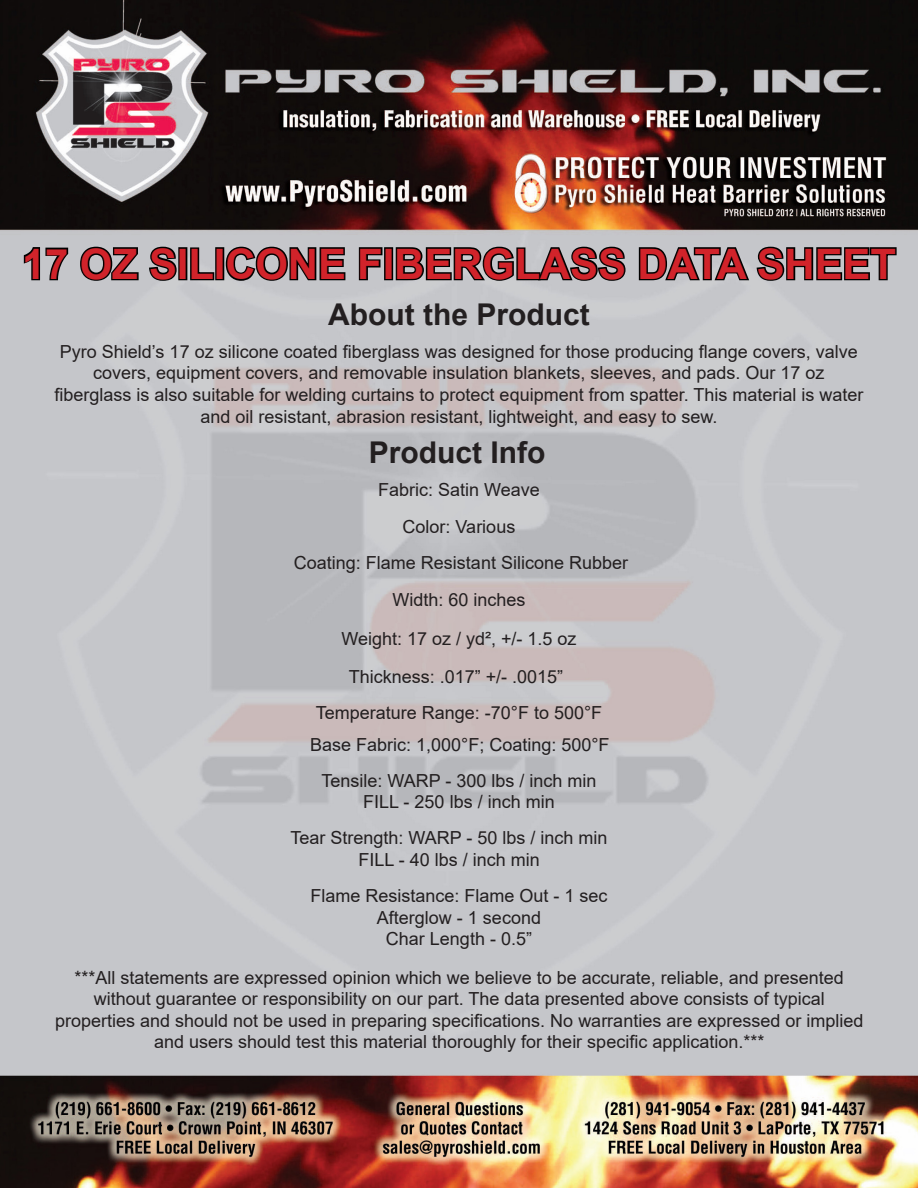
<style>
.page{position:relative;width:918px;height:1188px;background:#fff}
.page>*{position:absolute;margin:0;border:0;box-sizing:border-box;transform-origin:0 0}
.t1{font:700 42px "Arial";letter-spacing:-.005em;color:#d1232a}
.t2{font:700 30px "Arial";color:#231f20}
.t3{font:18px/21.6px "Arial";color:#231f20;text-align:center}
</style>
<div class="page">
<img style="left:0;top:0;width:918px;height:1188px">
<svg style="left:22px;top:246px;width:48px;height:36px;background:#838486"></svg>
<svg style="left:78px;top:245px;width:62px;height:37px;background:#757678"></svg>
<svg style="left:147px;top:245px;width:32px;height:37px"></svg>
<div style="left:178px;top:247px;width:9px;height:33px;border:3px solid #000"></div>
<svg style="left:189px;top:246px;width:27px;height:36px"></svg>
<div style="left:215px;top:247px;width:9px;height:33px;border:3px solid #000"></div>
<svg style="left:224px;top:245px;width:123px;height:37px;background:#717274"></svg>
<svg style="left:357px;top:246px;width:27px;height:36px"></svg>
<div style="left:384px;top:247px;width:9px;height:33px;border:3px solid #000"></div>
<svg style="left:394px;top:245px;width:234px;height:38px;background:#707072"></svg>
<svg style="left:637px;top:245px;width:261px;height:37px;background:#747577"></svg>
<p class="t1" style="left:22px;top:234px;width:876px">17 OZ SILICONE FIBERGLASS DATA SHEET</p>
<p class="t2" style="left:328px;top:294px;width:263px">About the Product</p>
<p class="t3" style="left:54px;top:341px;width:811px">Pyro Shield’s 17 oz silicone coated fiberglass was designed for those producing flange covers, valve covers, equipment covers, and removable insulation blankets, sleeves, and pads. Our 17 oz fiberglass is also suitable for welding curtains to protect equipment from spatter. This material is water and oil resistant, abrasion resistant, lightweight, and easy to sew.</p>
<p class="t2" style="left:369px;top:432px;width:178px">Product Info</p>
<p class="t3" style="left:378px;top:479px;width:163px">Fabric: Satin Weave</p>
<p class="t3" style="left:403px;top:516px;width:114px">Color: Various</p>
<p class="t3" style="left:294px;top:552px;width:336px">Coating: Flame Resistant Silicone Rubber</p>
<p class="t3" style="left:392px;top:589px;width:135px">Width: 60 inches</p>
<p class="t3" style="left:341px;top:628px;width:237px">Weight: 17 oz / yd², +/- 1.5 oz</p>
<p class="t3" style="left:349px;top:666px;width:216px">Thickness: .017” +/- .0015”</p>
<p class="t3" style="left:316px;top:701px;width:288px">Temperature Range: -70°F to 500°F</p>
<p class="t3" style="left:310px;top:733px;width:301px">Base Fabric: 1,000°F; Coating: 500°F</p>
<p class="t3" style="left:321px;top:769px;width:277px">Tensile: WARP - 300 lbs / inch min</p>
<p class="t3" style="left:363px;top:791px;width:193px">FILL - 250 lbs / inch min</p>
<p class="t3" style="left:291px;top:827px;width:319px">Tear Strength: WARP - 50 lbs / inch min</p>
<p class="t3" style="left:358px;top:849px;width:183px">FILL - 40 lbs / inch min</p>
<p class="t3" style="left:310px;top:885px;width:299px">Flame Resistance: Flame Out - 1 sec</p>
<p class="t3" style="left:377px;top:906px;width:166px">Afterglow - 1 second</p>
<p class="t3" style="left:386px;top:928px;width:148px">Char Length - 0.5”</p>
<p class="t3" style="left:55px;top:966px;width:810px">***All statements are expressed opinion which we believe to be accurate, reliable, and presented without guarantee or responsibility on our part. The data presented above consists of typical properties and should not be used in preparing specifications. No warranties are expressed or implied and users should test this material thoroughly for their specific application.***</p>
</div>
